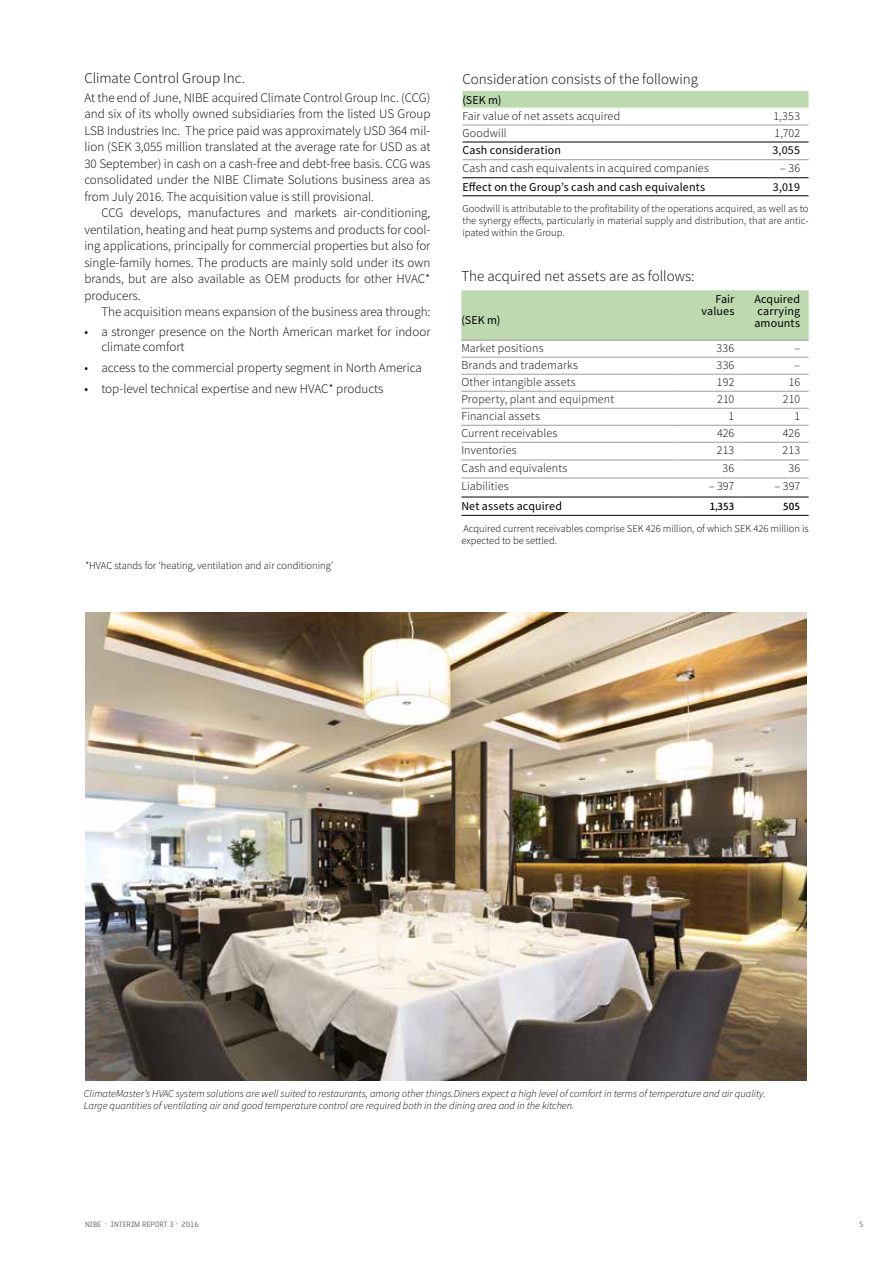
<style>
.page{position:relative;width:893px;height:1263px;background:#fff}
.page>*{position:absolute;margin:0;border:0;box-sizing:border-box;transform-origin:0 0}
.t1{font:300 15px "Source Sans Pro";color:#000}
.t2{font:300 13.05px/16.5px "Source Sans Pro";color:#000;text-align:justify}
.t3{font:300 12px "Source Sans Pro";letter-spacing:.01em;color:#000}
.t4{font:12px/12px "Source Sans Pro";letter-spacing:.01em;color:#000;text-align:right}
.t5{font:12px "Reykjavik One OT B Gauge";color:#000;scale:.95 1}
.t6{font:300 10.65px "Source Sans Pro";color:#000}
.t7{font:300 10.5px/12px "Source Sans Pro";color:#000;text-align:justify}
.t8{font:italic 300 10.5px/12px "Source Sans Pro";color:#000}
.t9{font:9px "Reykjavik One OT A Gauge";color:#706f6f}
</style>
<div class="page">
<div style="left:462px;top:91px;width:347px;height:17px;background:#bdd9b0"></div>
<hr style="left:462px;top:125px;width:252px;height:1px;background:#9d9d9c">
<hr style="left:714px;top:125px;width:95px;height:1px;background:#9d9d9c">
<hr style="left:462px;top:159px;width:252px;height:1px;background:#9d9d9c">
<hr style="left:714px;top:159px;width:95px;height:1px;background:#9d9d9c">
<hr style="left:462px;top:142px;width:252px;height:1px;background:#000">
<hr style="left:714px;top:142px;width:95px;height:1px;background:#000">
<hr style="left:462px;top:177px;width:252px;height:1px;background:#000">
<hr style="left:714px;top:177px;width:95px;height:1px;background:#000">
<hr style="left:462px;top:196px;width:252px;height:1px;background:#000">
<hr style="left:714px;top:196px;width:95px;height:1px;background:#000">
<hr style="left:462px;top:108px;width:252px;height:1px;background:#f1f6e4">
<hr style="left:714px;top:108px;width:95px;height:1px;background:#f1f6e4">
<div style="left:461px;top:290px;width:348px;height:50px;background:#bdd9b0"></div>
<hr style="left:461px;top:340px;width:216px;height:1px;background:#9d9d9c">
<hr style="left:677px;top:340px;width:66px;height:1px;background:#9d9d9c">
<hr style="left:743px;top:340px;width:66px;height:1px;background:#9d9d9c">
<hr style="left:461px;top:357px;width:216px;height:1px;background:#9d9d9c">
<hr style="left:677px;top:357px;width:66px;height:1px;background:#9d9d9c">
<hr style="left:743px;top:357px;width:66px;height:1px;background:#9d9d9c">
<hr style="left:461px;top:408px;width:216px;height:1px;background:#9d9d9c">
<hr style="left:677px;top:408px;width:66px;height:1px;background:#9d9d9c">
<hr style="left:743px;top:408px;width:66px;height:1px;background:#9d9d9c">
<hr style="left:461px;top:425px;width:216px;height:1px;background:#9d9d9c">
<hr style="left:677px;top:425px;width:66px;height:1px;background:#9d9d9c">
<hr style="left:743px;top:425px;width:66px;height:1px;background:#9d9d9c">
<hr style="left:461px;top:460px;width:216px;height:1px;background:#9d9d9c">
<hr style="left:677px;top:460px;width:66px;height:1px;background:#9d9d9c">
<hr style="left:743px;top:460px;width:66px;height:1px;background:#9d9d9c">
<hr style="left:461px;top:374px;width:216px;height:1px;background:#9d9d9c">
<hr style="left:677px;top:374px;width:66px;height:1px;background:#9d9d9c">
<hr style="left:743px;top:374px;width:66px;height:1px;background:#9d9d9c">
<hr style="left:461px;top:391px;width:216px;height:1px;background:#9d9d9c">
<hr style="left:677px;top:391px;width:66px;height:1px;background:#9d9d9c">
<hr style="left:743px;top:391px;width:66px;height:1px;background:#9d9d9c">
<hr style="left:461px;top:442px;width:216px;height:1px;background:#9d9d9c">
<hr style="left:677px;top:442px;width:66px;height:1px;background:#9d9d9c">
<hr style="left:743px;top:442px;width:66px;height:1px;background:#9d9d9c">
<hr style="left:461px;top:478px;width:216px;height:1px;background:#9d9d9c">
<hr style="left:677px;top:478px;width:66px;height:1px;background:#9d9d9c">
<hr style="left:743px;top:478px;width:66px;height:1px;background:#9d9d9c">
<hr style="left:461px;top:497px;width:216px;height:1px;background:#000">
<hr style="left:677px;top:497px;width:66px;height:1px;background:#000">
<hr style="left:743px;top:497px;width:66px;height:1px;background:#000">
<hr style="left:461px;top:515px;width:216px;height:1px;background:#000">
<hr style="left:677px;top:515px;width:66px;height:1px;background:#000">
<hr style="left:743px;top:515px;width:66px;height:1px;background:#000">
<img style="left:85px;top:612px;width:722px;height:468px">
<p class="t1" style="left:84px;top:69px;width:162px">Climate Control Group Inc.</p>
<p class="t2" style="left:84px;top:89px;width:348px">At the end of June, NIBE acquired Climate Control Group Inc. (CCG) and six of its wholly owned subsidiaries from the listed US Group LSB Industries Inc. The price paid was approximately USD 364 mil&shy;lion (SEK 3,055 million translated at the average rate for USD as at 30 September) in cash on a cash-free and debt-free basis. CCG was consolidated under the NIBE Climate Solutions business area as from July 2016. The acquisition value is still provisional.</p>
<p class="t2" style="left:84px;top:205px;width:348px;text-indent:17px">CCG develops, manufactures and markets air-conditioning, ventilation, heating and heat pump systems and products for cool&shy;ing applications, principally for commercial properties but also for single-family homes. The products are mainly sold under its own brands, but are also available as OEM products for other HVAC* producers.</p>
<p class="t2" style="left:101px;top:304px;width:331px">The acquisition means expansion of the business area through:</p>
<p class="t2" style="left:101px;top:324px;width:331px;line-height:15px;text-indent:-17px">• a stronger presence on the North American market for indoor climate comfort</p>
<p class="t2" style="left:84px;top:359px;width:339px">• access to the commercial property segment in North America</p>
<p class="t2" style="left:84px;top:381px;width:300px">• top-level technical expertise and new HVAC* products</p>
<p class="t6" style="left:85px;top:559px;width:250px">*HVAC stands for ‘heating, ventilation and air conditioning’</p>
<p class="t1" style="left:462px;top:69px;width:237px">Consideration consists of the following</p>
<p class="t4" style="left:462px;top:94px;width:41px">(SEK m)</p>
<p class="t3" style="left:462px;top:109px;width:159px">Fair value of net assets acquired</p>
<p class="t3" style="left:773px;top:109px;width:28px">1,353</p>
<p class="t3" style="left:462px;top:126px;width:46px">Goodwill</p>
<p class="t3" style="left:775px;top:126px;width:27px">1,702</p>
<p class="t4" style="left:462px;top:144px;width:100px">Cash consideration</p>
<p class="t4" style="left:772px;top:144px;width:29px">3,055</p>
<p class="t3" style="left:462px;top:160px;width:248px">Cash and cash equivalents in acquired companies</p>
<p class="t3" style="left:780px;top:160px;width:21px">– 36</p>
<p class="t4" style="left:462px;top:181px;width:244px">Effect on the Group’s cash and cash equivalents</p>
<p class="t4" style="left:773px;top:181px;width:29px">3,019</p>
<p class="t7" style="left:462px;top:203px;width:348px">Goodwill is attributable to the profitability of the operations acquired, as well as to the synergy effects, particularly in material supply and distribution, that are antic&shy;ipated within the Group.</p>
<p class="t1" style="left:461px;top:267px;width:235px">The acquired net assets are as follows:</p>
<p class="t4" style="left:461px;top:314px;width:41px">(SEK m)</p>
<p class="t4" style="left:701px;top:293px;width:34px">Fair values</p>
<p class="t4" style="left:754px;top:293px;width:47px;text-align:justify">Acquired carrying amounts</p>
<p class="t3" style="left:461px;top:341px;width:84px">Market positions</p>
<p class="t3" style="left:717px;top:341px;width:19px">336</p>
<p class="t3" style="left:794px;top:341px;width:7px">–</p>
<p class="t3" style="left:461px;top:358px;width:118px">Brands and trademarks</p>
<p class="t3" style="left:717px;top:358px;width:19px">336</p>
<p class="t3" style="left:794px;top:358px;width:7px">–</p>
<p class="t3" style="left:461px;top:375px;width:116px">Other intangible assets</p>
<p class="t3" style="left:717px;top:375px;width:19px">192</p>
<p class="t3" style="left:789px;top:375px;width:13px">16</p>
<p class="t3" style="left:461px;top:392px;width:154px">Property, plant and equipment</p>
<p class="t3" style="left:717px;top:392px;width:19px">210</p>
<p class="t3" style="left:783px;top:392px;width:19px">210</p>
<p class="t3" style="left:461px;top:409px;width:80px">Financial assets</p>
<p class="t3" style="left:729px;top:409px;width:7px">1</p>
<p class="t3" style="left:794px;top:409px;width:7px">1</p>
<p class="t3" style="left:461px;top:426px;width:98px">Current receivables</p>
<p class="t3" style="left:717px;top:426px;width:19px">426</p>
<p class="t3" style="left:783px;top:426px;width:19px">426</p>
<p class="t3" style="left:461px;top:443px;width:57px">Inventories</p>
<p class="t3" style="left:717px;top:443px;width:19px">213</p>
<p class="t3" style="left:783px;top:443px;width:19px">213</p>
<p class="t3" style="left:461px;top:460px;width:108px">Cash and equivalents</p>
<p class="t3" style="left:723px;top:460px;width:13px">36</p>
<p class="t3" style="left:788px;top:460px;width:13px">36</p>
<p class="t3" style="left:461px;top:479px;width:49px">Liabilities</p>
<p class="t3" style="left:709px;top:479px;width:27px">– 397</p>
<p class="t3" style="left:775px;top:479px;width:27px">– 397</p>
<p class="t4" style="left:461px;top:500px;width:102px">Net assets acquired</p>
<p class="t5" style="left:710px;top:500px;width:27px">1,353</p>
<p class="t5" style="left:783px;top:500px;width:19px">505</p>
<p class="t7" style="left:461px;top:522px;width:349px">Acquired current receivables comprise SEK 426 million, of which SEK 426 million is expected to be settled.</p>
<p class="t8" style="left:84px;top:1087px;width:683px">ClimateMaster’s HVAC system solutions are well suited to restaurants, among other things.Diners expect a high level of comfort in terms of temperature and air quality.<br>Large quantities of ventilating air and good temperature control are required both in the dining area and in the kitchen.</p>
<p class="t9" style="left:85px;top:1220px;width:115px">NIBE · INTERIM REPORT 3 · 2016</p>
<p class="t9" style="left:859px;top:1220px;width:6px">5</p>
</div>
